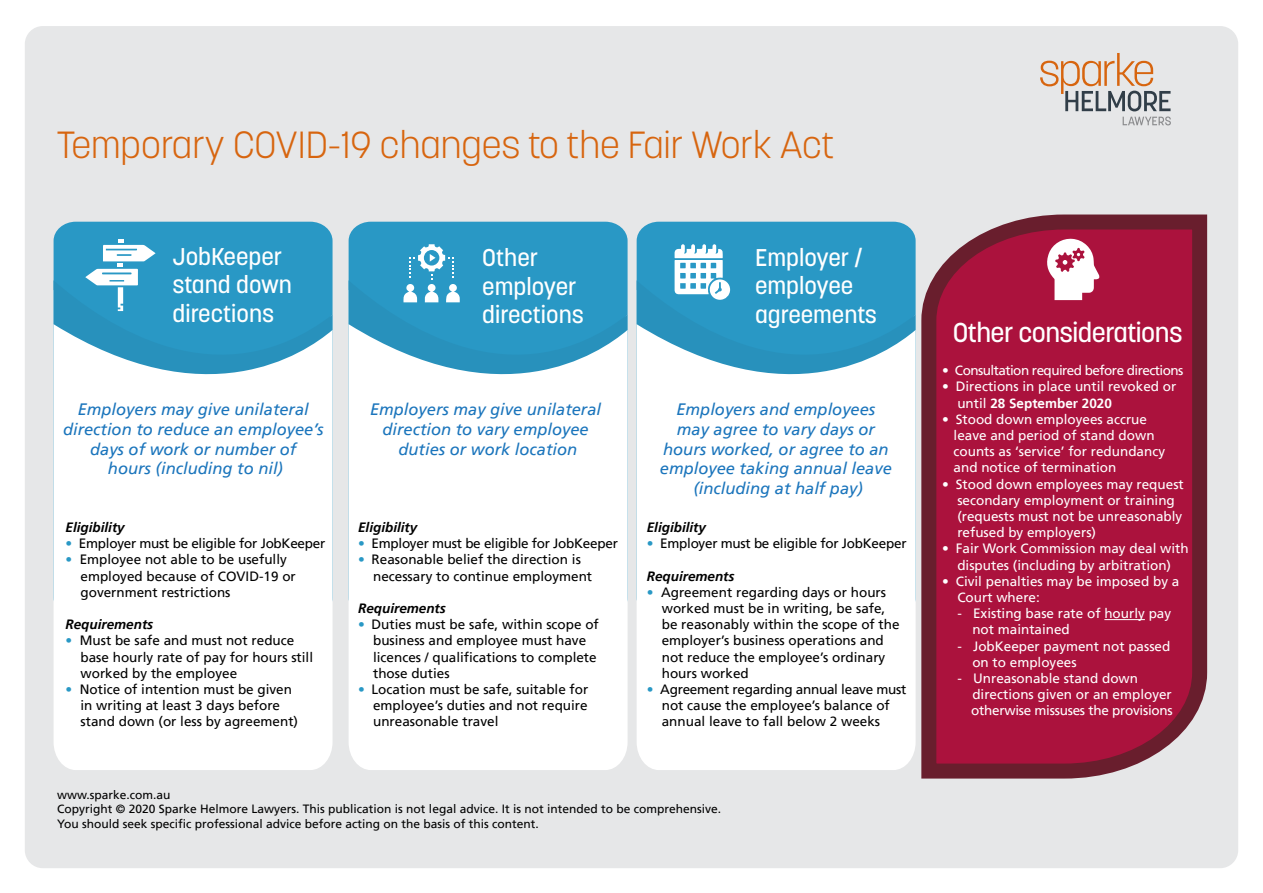
<style>
.page{position:relative;width:1263px;height:893px;background:#fff}
.page>*{position:absolute;margin:0;border:0;box-sizing:border-box;transform-origin:0 0}
.t1{font:300 37.5px "Korolev";color:#d7650f}
.t2{font:500 27px "Korolev";letter-spacing:-.02em;color:#fff}
.t3{font:500 24px/28.5px "Korolev";color:#fff}
.t4{font:italic 16.5px/19.8px "Frutiger LT";color:#1b75bc;text-align:center}
.t5{font:13.5px/16.2px "Frutiger LT";color:#000}
.t6{font:13.5px/16.2px "Frutiger LT";color:#fff}
.t7{font:13.5px "Frutiger LT";letter-spacing:-.02em;color:#000}
.t8{font:italic 700 13.5px "Frutiger LT";color:#000}
.t9{font:13.5px "Frutiger LT";letter-spacing:-.04em;color:#fff}
.t10{font:12px/14.4px "Frutiger LT";color:#000}
.s1{color:#2998c5}
.s2{font-weight:700}
</style>
<div class="page">
<div style="left:25px;top:26px;width:1213px;height:842px;background:#e6e7e8;border-radius:18px"></div>
<svg style="left:1040px;top:53px;width:131px;height:72px"></svg>
<div style="left:54px;top:222px;width:278px;height:17px;background:#2998c5"></div>
<div style="left:54px;top:418px;width:278px;height:352px;background:#fff"></div>
<div style="left:349px;top:222px;width:279px;height:22px;background:#2998c5"></div>
<div style="left:349px;top:418px;width:279px;height:352px;background:#fff"></div>
<div style="left:637px;top:222px;width:277px;height:22px;background:#2998c5"></div>
<div style="left:637px;top:418px;width:277px;height:352px;background:#fff"></div>
<svg style="left:914px;top:214px;width:294px;height:565px;background:#a52246"></svg>
<hr style="left:1104px;top:619px;width:41px;height:1px;background:#fff">
<svg style="left:637px;top:244px;width:278px;height:174px;background:#7abed9"></svg>
<svg style="left:349px;top:244px;width:279px;height:174px;background:#76bcd8"></svg>
<svg style="left:1045px;top:238px;width:55px;height:62px;background:#dea2b3"></svg>
<svg style="left:54px;top:239px;width:279px;height:179px;background:#76bcd8"></svg>
<h1 class="t1" style="left:57px;top:121px;width:779px">Temporary COVID-19 changes to the Fair Work Act</h1>
<h3 class="t3" style="left:172px;top:242px;width:121px">JobKeeper stand down directions</h3>
<p class="t4" style="left:63px;top:399px;width:262px">Employers may give unilateral direction to reduce an employee’s days of work or number of<br>hours (including to nil)</p>
<p class="t8" style="left:65px;top:519px;width:61px">Eligibility</p>
<p class="t7" style="left:65px;top:536px;width:261px"><span class="s1">•</span> Employer must be eligible for JobKeeper</p>
<p class="t5" style="left:81px;top:552px;width:217px;text-indent:-15px"><span class="s1">•</span> Employee not able to be usefully employed because of COVID-19 or government restrictions</p>
<p class="t8" style="left:65px;top:617px;width:89px">Requirements</p>
<p class="t5" style="left:81px;top:633px;width:234px;text-indent:-15px"><span class="s1">•</span> Must be safe and must not reduce base hourly rate of pay for hours still worked by the employee</p>
<p class="t5" style="left:81px;top:681px;width:219px;text-indent:-15px"><span class="s1">•</span> Notice of intention must be given in writing at least 3 days before stand down (or less by agreement)</p>
<h3 class="t3" style="left:482px;top:244px;width:103px">Other employer directions</h3>
<h3 class="t3" style="left:755px;top:243px;width:123px">Employer / employee agreements</h3>
<p class="t4" style="left:370px;top:399px;width:233px">Employers may give unilateral direction to vary employee duties or work location</p>
<p class="t8" style="left:358px;top:519px;width:61px">Eligibility</p>
<p class="t7" style="left:358px;top:536px;width:261px"><span class="s1">•</span> Employer must be eligible for JobKeeper</p>
<p class="t5" style="left:373px;top:552px;width:221px;text-indent:-15px"><span class="s1">•</span> Reasonable belief the direction is necessary to continue employment</p>
<p class="t8" style="left:358px;top:600px;width:89px">Requirements</p>
<p class="t5" style="left:373px;top:616px;width:227px;text-indent:-15px"><span class="s1">•</span> Duties must be safe, within scope of business and employee must have licences / qualifications to complete those duties</p>
<p class="t5" style="left:373px;top:681px;width:217px;text-align:justify;text-indent:-15px"><span class="s1">•</span> Location must be safe, suitable for employee’s duties and not require unreasonable travel</p>
<p class="t4" style="left:660px;top:399px;width:234px">Employers and employees may agree to vary days or hours worked, or agree to an employee taking annual leave (including at half pay)</p>
<p class="t8" style="left:647px;top:519px;width:61px">Eligibility</p>
<p class="t7" style="left:647px;top:536px;width:261px"><span class="s1">•</span> Employer must be eligible for JobKeeper</p>
<p class="t8" style="left:647px;top:568px;width:89px">Requirements</p>
<p class="t5" style="left:662px;top:584px;width:239px;text-indent:-15px"><span class="s1">•</span> Agreement regarding days or hours worked must be in writing, be safe, be reasonably within the scope of the employer’s business operations and not reduce the employee’s ordinary hours worked</p>
<p class="t5" style="left:662px;top:681px;width:246px;text-indent:-15px"><span class="s1">•</span> Agreement regarding annual leave must not cause the employee’s balance of annual leave to fall below 2 weeks</p>
<p class="t10" style="left:57px;top:788px;width:665px">www.sparke.com.au<br>Copyright © 2020 Sparke Helmore Lawyers. This publication is not legal advice. It is not intended to be comprehensive.<br>You should seek specific professional advice before acting on the basis of this content.</p>
<h2 class="t2" style="left:953px;top:315px;width:231px">Other considerations</h2>
<p class="t9" style="left:942px;top:363px;width:243px">• Consultation required before directions</p>
<p class="t6" style="left:957px;top:379px;width:220px;text-indent:-15px">• Directions in place until revoked or until <span class="s2">28 September 2020</span></p>
<p class="t6" style="left:953px;top:411px;width:213px;text-indent:-11px">• Stood down employees accrue leave and period of stand down counts as ‘service’ for redundancy and notice of termination</p>
<p class="t6" style="left:957px;top:476px;width:228px;text-indent:-15px">• Stood down employees may request secondary employment or training (requests must not be unreasonably refused by employers)</p>
<p class="t6" style="left:942px;top:541px;width:248px;text-align:center">• Fair Work Commission may deal with disputes (including by arbitration)</p>
<p class="t6" style="left:957px;top:573px;width:224px;text-indent:-15px">• Civil penalties may be imposed by a<br>Court where:</p>
<p class="t6" style="left:972px;top:605px;width:200px;text-indent:-15px">- Existing base rate of hourly pay not maintained</p>
<p class="t6" style="left:972px;top:638px;width:200px;text-indent:-15px">- JobKeeper payment not passed on to employees</p>
<p class="t6" style="left:971px;top:670px;width:203px;text-indent:-14px">- Unreasonable stand down directions given or an employer otherwise missuses the provisions</p>
</div>
